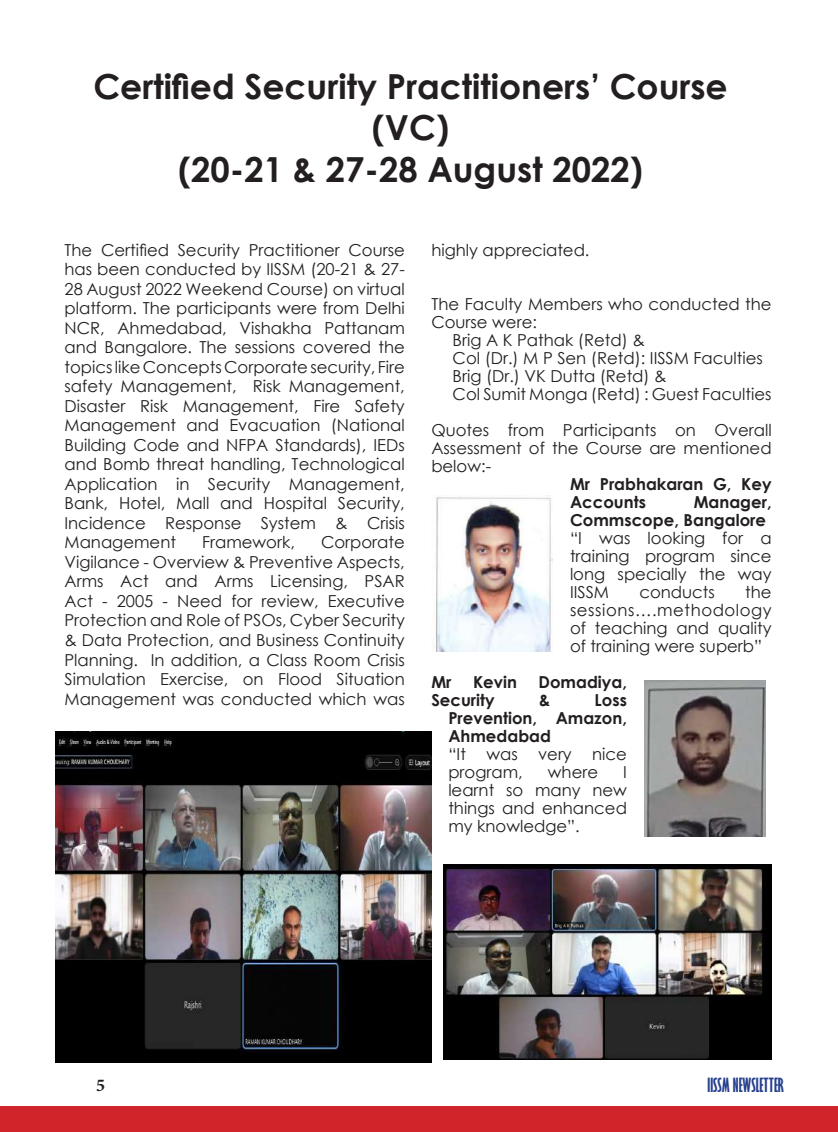
<style>
.page{position:relative;width:838px;height:1132px;background:#fff}
.page>*{position:absolute;margin:0;border:0;box-sizing:border-box;transform-origin:0 0}
.t1{font:700 34.5px/41.4px "Century Gothic";color:#231f20;text-align:center}
.t2{font:700 extra-condensed 18px "Gill Sans";color:#253f8e}
.t3{font:700 18px "Minion Pro";color:#231f20}
.t4{font:16.5px/19.5px "Century Gothic";color:#231f20;text-align:justify}
.t5{font:700 16.5px/18px "Century Gothic";color:#231f20}
</style>
<div class="page">
<div style="left:0;top:1106px;width:838px;height:25px;background:#d1232a"></div>
<img style="left:55px;top:731px;width:376px;height:331px">
<img style="left:433px;top:495px;width:120px;height:156px">
<img style="left:644px;top:680px;width:121px;height:156px">
<img style="left:444px;top:864px;width:327px;height:195px">
<h1 class="t1" style="left:93px;top:64px;width:636px">Certified Security Practitioners’ Course (VC)<br>(20-21 &amp; 27-28 August 2022)</h1>
<p class="t4" style="left:64px;top:239px;width:342px">The Certified Security Practitioner Course has been conducted by IISSM (20-21 &amp; 27- 28 August 2022 Weekend Course) on virtual platform. The participants were from Delhi NCR, Ahmedabad, Vishakha Pattanam and Bangalore. The sessions covered the topics like Concepts Corporate security, Fire safety Management, Risk Management, Disaster Risk Management, Fire Safety Management and Evacuation (National Building Code and NFPA Standards), IEDs and Bomb threat handling, Technological Application in Security Management, Bank, Hotel, Mall and Hospital Security, Incidence Response System &amp; Crisis Management</p>
<p class="t4" style="left:64px;top:532px;width:342px;text-indent:256px">Corporate Vigilance - Overview &amp; Preventive Aspects, Arms Act and Arms Licensing, PSAR Act - 2005 - Need for review, Executive Protection and Role of PSOs, Cyber Security &amp; Data Protection, and Business Continuity Planning. In addition, a Class Room Crisis Simulation Exercise, on Flood Situation Management was conducted which was</p>
<p class="t4" style="left:202px;top:532px;width:94px">Framework,</p>
<p class="t4" style="left:431px;top:239px;width:160px">highly appreciated.</p>
<p class="t4" style="left:431px;top:293px;width:342px">The Faculty Members who conducted the</p>
<p class="t4" style="left:431px;top:311px;width:107px">Course were:</p>
<p class="t4" style="left:452px;top:329px;width:194px">Brig A K Pathak (Retd) &amp;</p>
<p class="t4" style="left:452px;top:347px;width:312px">Col (Dr.) M P Sen (Retd): IISSM Faculties</p>
<p class="t4" style="left:452px;top:365px;width:216px">Brig (Dr.) VK Dutta (Retd) &amp;</p>
<p class="t4" style="left:452px;top:383px;width:320px">Col Sumit Monga (Retd) : Guest Faculties</p>
<p class="t4" style="left:431px;top:420px;width:342px;line-height:18px">Quotes from Participants on Overall Assessment of the Course are mentioned below:-</p>
<p class="t5" style="left:570px;top:474px;width:203px">Mr Prabhakaran G, Key<br>Accounts</p>
<p class="t5" style="left:570px;top:492px;width:203px;text-indent:124px">Manager,<br>Commscope, Bangalore</p>
<p class="t4" style="left:570px;top:528px;width:203px;line-height:18px">“I was looking for a training program since long specially the way IISSM</p>
<p class="t4" style="left:570px;top:582px;width:203px;line-height:18px;text-indent:175px">the sessions….methodology of teaching and quality of training were superb”</p>
<p class="t4" style="left:639px;top:581px;width:77px">conducts</p>
<p class="t5" style="left:431px;top:672px;width:22px">Mr</p>
<p class="t5" style="left:473px;top:672px;width:45px">Kevin</p>
<p class="t5" style="left:538px;top:672px;width:90px">Domadiya,</p>
<p class="t5" style="left:431px;top:690px;width:65px">Security</p>
<p class="t5" style="left:539px;top:690px;width:13px">&amp;</p>
<p class="t5" style="left:448px;top:690px;width:180px;text-align:justify;text-indent:146px">Loss Prevention, Amazon, Ahmedabad</p>
<p class="t4" style="left:448px;top:744px;width:180px;line-height:18px">“It was very nice program,</p>
<p class="t4" style="left:548px;top:761px;width:52px">where</p>
<p class="t4" style="left:448px;top:762px;width:180px;line-height:18px;text-indent:175px">I learnt so many new things and enhanced my knowledge”.</p>
<p class="t3" style="left:96px;top:1072px;width:10px">5</p>
<p class="t2" style="left:707px;top:1073px;width:78px">IISSM NEWSLETTER</p>
</div>
